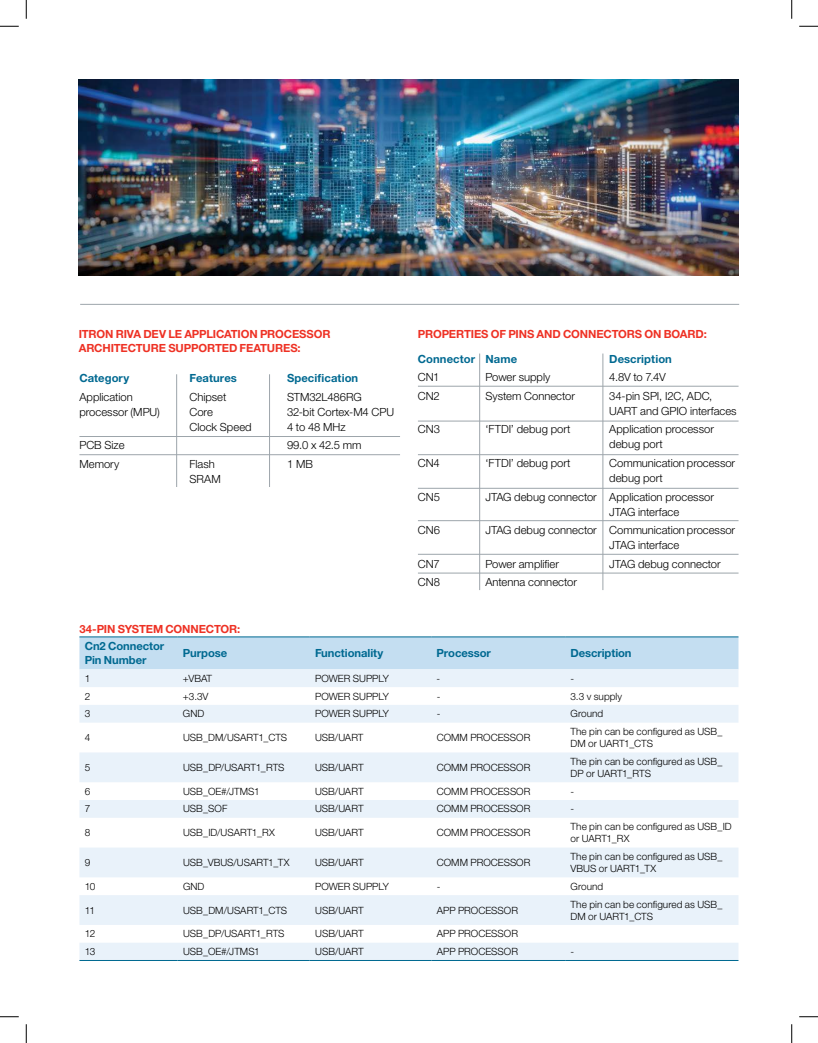
<style>
.page{position:relative;width:818px;height:1043px;background:#fff}
.page>*{position:absolute;margin:0;border:0;box-sizing:border-box;transform-origin:0 0}
.t1{font:300 11.25px/15px "Helvetica Neue LT Std";color:#000}
.t2{font:700 11.25px/13.5px "Helvetica Neue LT Std";letter-spacing:-.01em;color:#ee3124}
.t3{font:700 11.25px/13.8px "Helvetica Neue LT Std";color:#006991}
.t4{font:300 10px/12px "Helvetica Neue LT Std";color:#000}
</style>
<div class="page">
<hr style="left:79px;top:436px;width:321px;height:1px;background:#9da5ab">
<hr style="left:418px;top:386px;width:320px;height:1px;background:#9da5ab">
<hr style="left:418px;top:421px;width:320px;height:1px;background:#9da5ab">
<hr style="left:418px;top:454px;width:320px;height:1px;background:#9da5ab">
<hr style="left:418px;top:488px;width:320px;height:1px;background:#9da5ab">
<hr style="left:418px;top:520px;width:320px;height:1px;background:#9da5ab">
<hr style="left:418px;top:554px;width:320px;height:1px;background:#9da5ab">
<hr style="left:418px;top:572px;width:320px;height:1px;background:#9da5ab">
<hr style="left:79px;top:454px;width:321px;height:1px;background:#9da5ab">
<hr style="left:176px;top:374px;width:1px;height:113px;background:#9da5ab">
<hr style="left:269px;top:374px;width:1px;height:113px;background:#9da5ab">
<hr style="left:479px;top:353px;width:1px;height:237px;background:#9da5ab">
<hr style="left:602px;top:353px;width:1px;height:237px;background:#9da5ab">
<img style="left:79px;top:79px;width:659px;height:196px">
<hr style="left:80px;top:304px;width:659px;height:1px;background:#9da5ab">
<div style="left:79px;top:637px;width:659px;height:32px;background:#c4def1"></div>
<svg style="left:79px;top:669px;width:659px;height:291px;fill:#e9f2fa"></svg>
<hr style="left:79px;top:636px;width:99px;height:1px;background:#006991">
<hr style="left:178px;top:636px;width:132px;height:1px;background:#006991">
<hr style="left:310px;top:636px;width:121px;height:1px;background:#006991">
<hr style="left:431px;top:636px;width:134px;height:1px;background:#006991">
<hr style="left:565px;top:636px;width:173px;height:1px;background:#006991">
<hr style="left:79px;top:960px;width:99px;height:1px;background:#006991">
<hr style="left:178px;top:960px;width:132px;height:1px;background:#006991">
<hr style="left:310px;top:960px;width:121px;height:1px;background:#006991">
<hr style="left:431px;top:960px;width:134px;height:1px;background:#006991">
<hr style="left:565px;top:960px;width:173px;height:1px;background:#006991">
<svg style="left:0;top:25px;width:19px;height:2px"></svg>
<svg style="left:799px;top:25px;width:19px;height:2px"></svg>
<svg style="left:0;top:1016px;width:19px;height:1px"></svg>
<svg style="left:799px;top:1016px;width:19px;height:1px"></svg>
<svg style="left:25px;top:0;width:2px;height:19px"></svg>
<svg style="left:25px;top:1024px;width:2px;height:18px"></svg>
<svg style="left:791px;top:0;width:1px;height:19px"></svg>
<svg style="left:791px;top:1024px;width:1px;height:18px"></svg>
<p class="t2" style="left:79px;top:327px;width:253px">ITRON RIVA DEV LE APPLICATION PROCESSOR<br>ARCHITECTURE SUPPORTED FEATURES:</p>
<p class="t2" style="left:418px;top:327px;width:290px">PROPERTIES OF PINS AND CONNECTORS ON BOARD:</p>
<p class="t3" style="left:79px;top:371px;width:51px">Category</p>
<p class="t3" style="left:189px;top:371px;width:49px">Features</p>
<p class="t3" style="left:287px;top:371px;width:73px">Specification</p>
<p class="t1" style="left:79px;top:389px;width:55px">Application</p>
<p class="t1" style="left:189px;top:389px;width:38px">Chipset</p>
<p class="t1" style="left:287px;top:389px;width:76px">STM32L486RG</p>
<p class="t1" style="left:79px;top:404px;width:82px">processor (MPU)</p>
<p class="t1" style="left:189px;top:404px;width:25px">Core</p>
<p class="t1" style="left:287px;top:404px;width:109px">32-bit Cortex-M4 CPU</p>
<p class="t1" style="left:189px;top:419px;width:64px">Clock Speed</p>
<p class="t1" style="left:287px;top:419px;width:60px">4 to 48 MHz</p>
<p class="t1" style="left:79px;top:437px;width:47px">PCB Size</p>
<p class="t1" style="left:287px;top:437px;width:76px">99.0 x 42.5 mm</p>
<p class="t1" style="left:79px;top:456px;width:41px">Memory</p>
<p class="t1" style="left:189px;top:456px;width:27px">Flash</p>
<p class="t1" style="left:287px;top:456px;width:27px">1 MB</p>
<p class="t1" style="left:189px;top:471px;width:33px">SRAM</p>
<p class="t3" style="left:418px;top:352px;width:101px">Connector Name</p>
<p class="t3" style="left:609px;top:352px;width:64px">Description</p>
<p class="t1" style="left:418px;top:369px;width:23px">CN1</p>
<p class="t1" style="left:485px;top:369px;width:66px">Power supply</p>
<p class="t1" style="left:609px;top:369px;width:58px">4.8V to 7.4V</p>
<p class="t1" style="left:418px;top:388px;width:23px">CN2</p>
<p class="t1" style="left:485px;top:388px;width:91px">System Connector</p>
<p class="t1" style="left:609px;top:388px;width:129px">34-pin SPI, I2C, ADC,<br>UART and GPIO interfaces</p>
<p class="t1" style="left:418px;top:422px;width:24px">CN3</p>
<p class="t1" style="left:485px;top:422px;width:87px">‘FTDI’ debug port</p>
<p class="t1" style="left:609px;top:422px;width:106px">Application processor debug port</p>
<p class="t1" style="left:418px;top:455px;width:23px">CN4</p>
<p class="t1" style="left:485px;top:455px;width:87px">‘FTDI’ debug port</p>
<p class="t1" style="left:609px;top:455px;width:127px">Communication processor debug port</p>
<p class="t1" style="left:418px;top:489px;width:24px">CN5</p>
<p class="t1" style="left:609px;top:489px;width:106px;text-indent:-124px">JTAG debug connector Application processor<br>JTAG interface</p>
<p class="t1" style="left:418px;top:522px;width:24px">CN6</p>
<p class="t1" style="left:609px;top:522px;width:127px;text-indent:-124px">JTAG debug connector Communication processor<br>JTAG interface</p>
<p class="t1" style="left:418px;top:556px;width:23px">CN7</p>
<p class="t1" style="left:485px;top:556px;width:75px">Power amplifier</p>
<p class="t1" style="left:609px;top:556px;width:113px">JTAG debug connector</p>
<p class="t1" style="left:418px;top:574px;width:24px">CN8</p>
<p class="t1" style="left:485px;top:574px;width:93px">Antenna connector</p>
<p class="t2" style="left:79px;top:622px;width:162px">34-PIN SYSTEM CONNECTOR:</p>
<p class="t3" style="left:85px;top:639px;width:81px">Cn2 Connector<br>Pin Number</p>
<p class="t3" style="left:183px;top:646px;width:46px">Purpose</p>
<p class="t3" style="left:315px;top:646px;width:70px">Functionality</p>
<p class="t3" style="left:436px;top:646px;width:56px">Processor</p>
<p class="t3" style="left:570px;top:646px;width:63px">Description</p>
<p class="t4" style="left:85px;top:672px;width:7px">1</p>
<p class="t4" style="left:183px;top:672px;width:31px">+VBAT</p>
<p class="t4" style="left:315px;top:672px;width:75px">POWER SUPPLY</p>
<p class="t4" style="left:436px;top:672px;width:5px">-</p>
<p class="t4" style="left:570px;top:672px;width:5px">-</p>
<p class="t4" style="left:85px;top:689px;width:7px">2</p>
<p class="t4" style="left:183px;top:689px;width:27px">+3.3V</p>
<p class="t4" style="left:315px;top:689px;width:75px">POWER SUPPLY</p>
<p class="t4" style="left:570px;top:689px;width:53px">3.3 v supply</p>
<p class="t4" style="left:85px;top:707px;width:7px">3</p>
<p class="t4" style="left:183px;top:707px;width:23px">GND</p>
<p class="t4" style="left:315px;top:707px;width:75px">POWER SUPPLY</p>
<p class="t4" style="left:436px;top:707px;width:5px">-</p>
<p class="t4" style="left:570px;top:707px;width:34px">Ground</p>
<p class="t4" style="left:85px;top:731px;width:7px">4</p>
<p class="t4" style="left:183px;top:731px;width:106px">USB_DM/USART1_CTS</p>
<p class="t4" style="left:315px;top:731px;width:50px">USB/UART</p>
<p class="t4" style="left:436px;top:731px;width:95px">COMM PROCESSOR</p>
<p class="t4" style="left:570px;top:725px;width:153px">The pin can be configured as USB_<br>DM or UART1_CTS</p>
<p class="t4" style="left:85px;top:761px;width:7px">5</p>
<p class="t4" style="left:183px;top:761px;width:103px">USB_DP/USART1_RTS</p>
<p class="t4" style="left:315px;top:761px;width:50px">USB/UART</p>
<p class="t4" style="left:436px;top:761px;width:95px">COMM PROCESSOR</p>
<p class="t4" style="left:570px;top:755px;width:153px">The pin can be configured as USB_<br>DP or UART1_RTS</p>
<p class="t4" style="left:85px;top:785px;width:7px">6</p>
<p class="t4" style="left:183px;top:785px;width:78px">USB_OE#/JTMS1</p>
<p class="t4" style="left:315px;top:785px;width:50px">USB/UART</p>
<p class="t4" style="left:436px;top:785px;width:95px">COMM PROCESSOR</p>
<p class="t4" style="left:85px;top:802px;width:7px">7</p>
<p class="t4" style="left:183px;top:802px;width:46px">USB_SOF</p>
<p class="t4" style="left:315px;top:802px;width:50px">USB/UART</p>
<p class="t4" style="left:436px;top:802px;width:95px">COMM PROCESSOR</p>
<p class="t4" style="left:570px;top:802px;width:5px">-</p>
<p class="t4" style="left:85px;top:826px;width:7px">8</p>
<p class="t4" style="left:183px;top:826px;width:93px">USB_ID/USART1_RX</p>
<p class="t4" style="left:315px;top:826px;width:50px">USB/UART</p>
<p class="t4" style="left:436px;top:826px;width:95px">COMM PROCESSOR</p>
<p class="t4" style="left:570px;top:820px;width:163px">The pin can be configured as USB_ID or UART1_RX</p>
<p class="t4" style="left:85px;top:856px;width:7px">9</p>
<p class="t4" style="left:183px;top:856px;width:108px">USB_VBUS/USART1_TX</p>
<p class="t4" style="left:315px;top:856px;width:50px">USB/UART</p>
<p class="t4" style="left:436px;top:856px;width:95px">COMM PROCESSOR</p>
<p class="t4" style="left:570px;top:850px;width:153px">The pin can be configured as USB_<br>VBUS or UART1_TX</p>
<p class="t4" style="left:85px;top:880px;width:12px">10</p>
<p class="t4" style="left:183px;top:880px;width:23px">GND</p>
<p class="t4" style="left:315px;top:880px;width:75px">POWER SUPPLY</p>
<p class="t4" style="left:570px;top:880px;width:34px">Ground</p>
<p class="t4" style="left:85px;top:903px;width:12px">11</p>
<p class="t4" style="left:183px;top:903px;width:106px">USB_DM/USART1_CTS</p>
<p class="t4" style="left:315px;top:903px;width:50px">USB/UART</p>
<p class="t4" style="left:436px;top:903px;width:83px">APP PROCESSOR</p>
<p class="t4" style="left:570px;top:897px;width:153px">The pin can be configured as USB_<br>DM or UART1_CTS</p>
<p class="t4" style="left:85px;top:927px;width:12px">12</p>
<p class="t4" style="left:183px;top:927px;width:103px">USB_DP/USART1_RTS</p>
<p class="t4" style="left:315px;top:927px;width:50px">USB/UART</p>
<p class="t4" style="left:437px;top:927px;width:83px">APP PROCESSOR</p>
<p class="t4" style="left:85px;top:945px;width:12px">13</p>
<p class="t4" style="left:183px;top:945px;width:78px">USB_OE#/JTMS1</p>
<p class="t4" style="left:315px;top:945px;width:50px">USB/UART</p>
<p class="t4" style="left:437px;top:945px;width:83px">APP PROCESSOR</p>
<p class="t4" style="left:570px;top:945px;width:5px">-</p>
</div>
